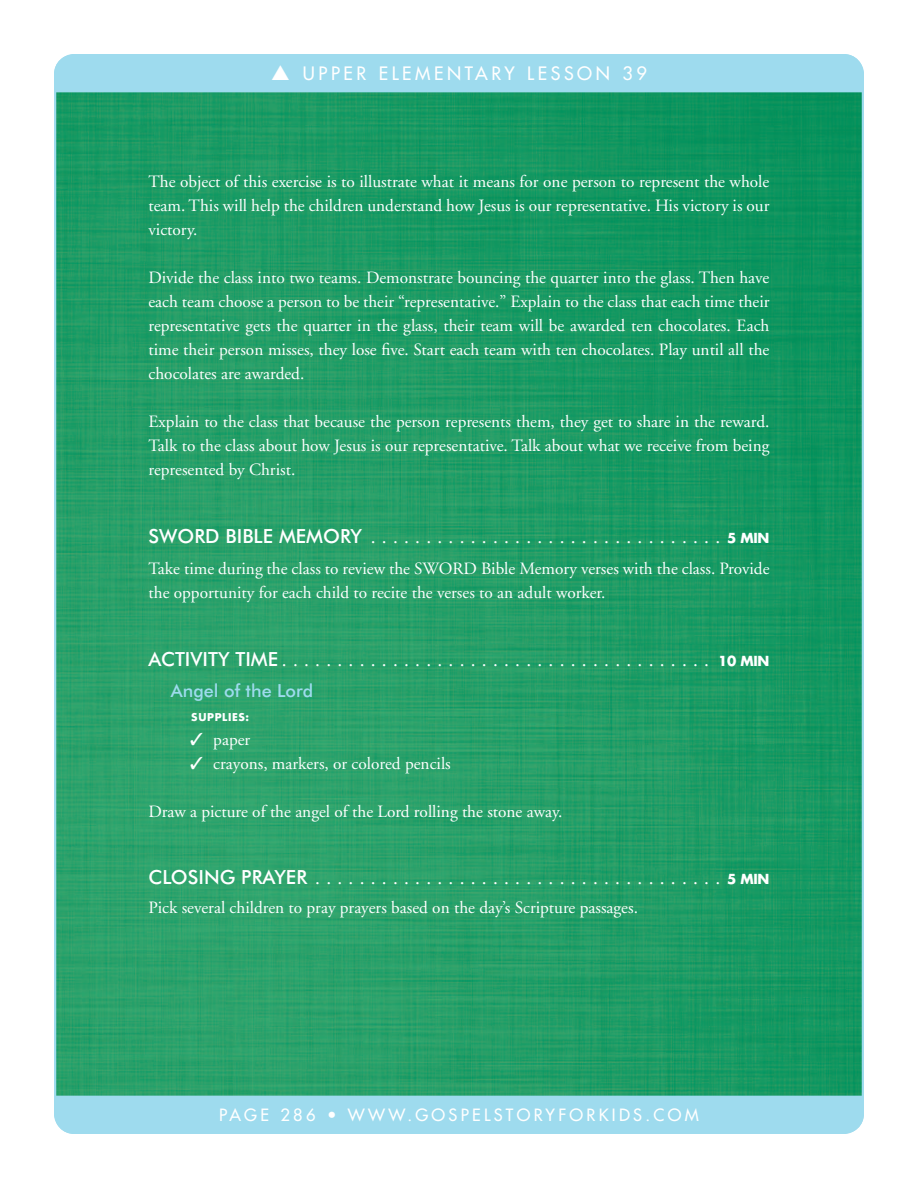
<style>
.page{position:relative;width:918px;height:1188px;background:#fff}
.page>*{position:absolute;margin:0;border:0;box-sizing:border-box;transform-origin:0 0}
.SUB_1{font:19.5px "Adobe Garamond";color:#fff}
.t1{font:18px "Futura";letter-spacing:.2em;color:#fff}
.LS_Subhead_2{font:500 18px "Futura BT";color:#9edbee}
.TXT{font:17.25px/24px "Adobe Garamond";color:#fff;text-align:justify}
.t2{font:16.5px "Futura";letter-spacing:.2em;color:#fff}
.LS_Supply_List_Inden{font:700 10.5px "Futura";letter-spacing:.06em;color:#fff}
.s1{font-family:"Futura BT";font-weight:500}
.s2{font-family:"Futura";font-weight:700;font-size:13.5px}
</style>
<div class="page">
<img style="left:57px;top:92px;width:804px;height:1004px">
<div style="left:54px;top:54px;width:810px;height:38px;background:#9edbee"></div>
<div style="left:54px;top:1096px;width:810px;height:38px;background:#9edbee"></div>
<p class="t1" style="left:271px;top:62px;width:377px">▲ UPPER ELEMENTARY LESSON 39</p>
<p class="TXT" style="left:148px;top:170px;width:622px">The object of this exercise is to illustrate what it means for one person to represent the whole team. This will help the children understand how Jesus is our representative. His victory is our victory.</p>
<p class="TXT" style="left:148px;top:266px;width:623px">Divide the class into two teams. Demonstrate bouncing the quarter into the glass. Then have each team choose a person to be their “representative.” Explain to the class that each time their representative gets the quarter in the glass, their team will be awarded ten chocolates. Each time their person misses, they lose five. Start each team with ten chocolates. Play until all the chocolates are awarded.</p>
<p class="TXT" style="left:148px;top:410px;width:622px">Explain to the class that because the person represents them, they get to share in the reward.<br>Talk to the class about how Jesus is our representative. Talk about what we receive from being represented by Christ.</p>
<p class="SUB_1" style="left:148px;top:527px;width:623px"><span class="s1">SWORD BIBLE MEMORY</span> ................................ <span class="s2">5 MIN</span></p>
<p class="TXT" style="left:148px;top:557px;width:623px">Take time during the class to review the SWORD Bible Memory verses with the class. Provide the opportunity for each child to recite the verses to an adult worker.</p>
<p class="SUB_1" style="left:148px;top:650px;width:623px"><span class="s1">ACTIVITY TIME</span>....................................... <span class="s2">10 MIN</span></p>
<p class="LS_Subhead_2" style="left:171px;top:680px;width:144px">Angel of the Lord</p>
<p class="LS_Supply_List_Inden" style="left:191px;top:710px;width:60px">SUPPLIES:</p>
<p class="TXT" style="left:190px;top:728px;width:62px">✓ paper</p>
<p class="TXT" style="left:190px;top:752px;width:262px">✓ crayons, markers, or colored pencils</p>
<p class="TXT" style="left:148px;top:800px;width:416px">Draw a picture of the angel of the Lord rolling the stone away.</p>
<p class="SUB_1" style="left:148px;top:867px;width:623px"><span class="s1">CLOSING PRAYER</span>..................................... <span class="s2">5 MIN</span></p>
<p class="TXT" style="left:148px;top:896px;width:491px">Pick several children to pray prayers based on the day’s Scripture passages.</p>
<p class="t2" style="left:219px;top:1105px;width:481px">PAGE 286 • WWW.GOSPELSTORYFORKIDS.COM</p>
</div>
